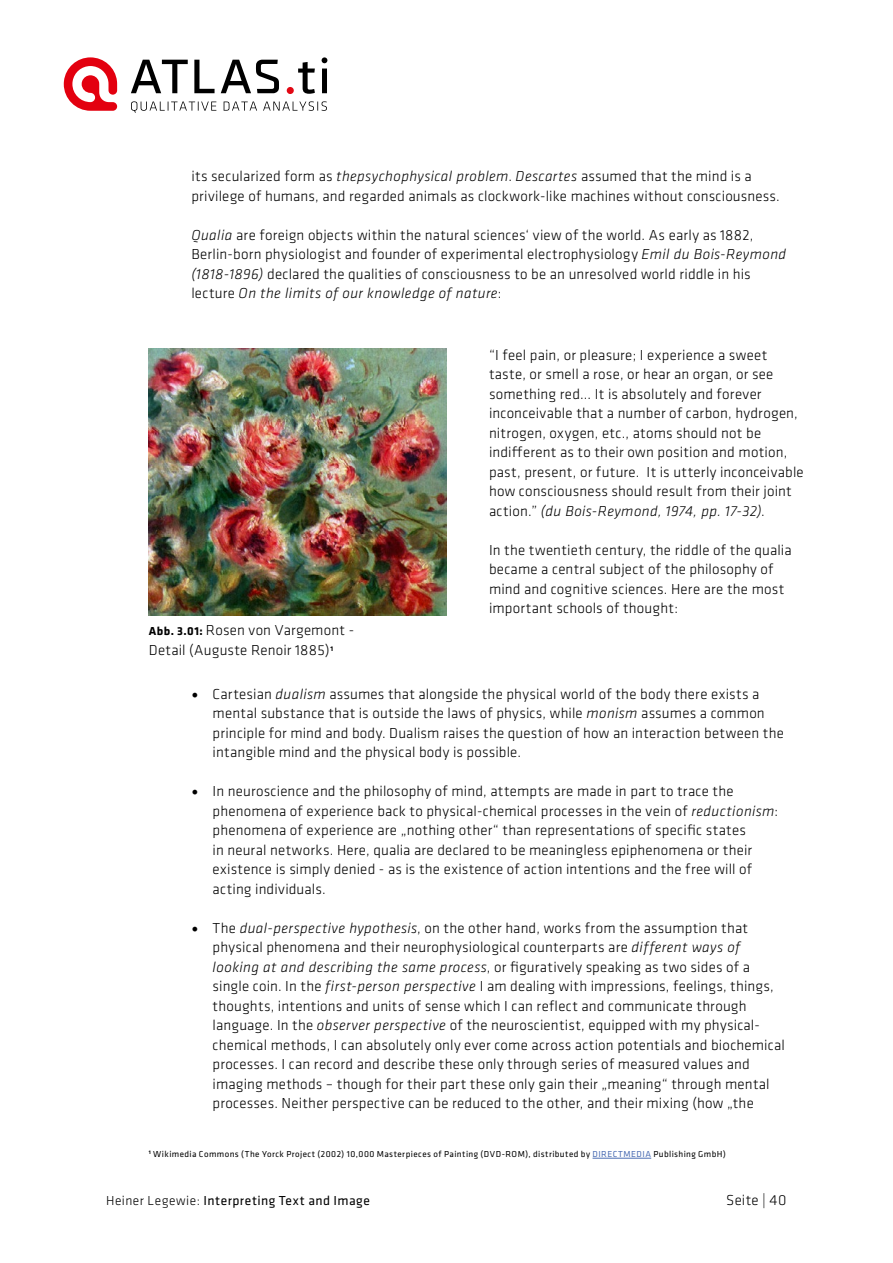
<style>
.page{position:relative;width:893px;height:1263px;background:#fff}
.page>*{position:absolute;margin:0;border:0;box-sizing:border-box;transform-origin:0 0}
.t1{font:300 15px/19.5px "Klavika Basic";letter-spacing:.015em;color:#000}
.t2{font:13.5px "Klavika Basic";letter-spacing:.035em;color:#000}
.t3{font:9px "Klavika Basic";letter-spacing:.05em;color:#000}
.s1{font-style:italic}
.s2{font-weight:700;font-size:12px}
.s3{font-family:"Minion Pro";font-weight:400;font-size:18px}
.s4{color:#4a6cb3}
.s5{font-weight:300}
</style>
<div class="page">
<svg style="left:64px;top:57px;width:53px;height:54px"></svg>
<svg style="left:131px;top:57px;width:196px;height:56px"></svg>
<hr style="left:593px;top:1158px;width:58px;height:1px;background:#4a6cb3">
<img style="left:149px;top:349px;width:297px;height:266px">
<p class="t1" style="left:191px;top:166px;width:590px">its secularized form as <span class="s1">thepsychophysical problem</span>. <span class="s1">Descartes</span> assumed that the mind is a privilege of humans, and regarded animals as clockwork-like machines without consciousness.</p>
<p class="t1" style="left:191px;top:225px;width:596px"><span class="s1">Qualia</span> are foreign objects within the natural sciences‘ view of the world. As early as 1882, Berlin-born physiologist and founder of experimental electrophysiology <span class="s1">Emil du Bois-Reymond (1818-1896)</span> declared the qualities of consciousness to be an unresolved world riddle in his lecture <span class="s1">On the limits of our knowledge of nature</span>:</p>
<p class="t1" style="left:149px;top:620px;width:207px"><span class="s2">Abb. 3.01:</span> Rosen von Vargemont -<br>Detail (Auguste Renoir 1885)<sup>1</sup></p>
<p class="t1" style="left:489px;top:345px;width:316px">“I feel pain, or pleasure; I experience a sweet taste, or smell a rose, or hear an organ, or see something red... It is absolutely and forever inconceivable that a number of carbon, hydrogen, nitrogen, oxygen, etc., atoms should not be indifferent as to their own position and motion, past, present, or future. It is utterly inconceivable how consciousness should result from their joint action.” <span class="s1">(du Bois-Reymond, 1974, pp. 17-32)</span>.</p>
<p class="t1" style="left:489px;top:540px;width:304px">In the twentieth century, the riddle of the qualia became a central subject of the philosophy of mind and cognitive sciences. Here are the most important schools of thought:</p>
<p class="t1" style="left:213px;top:684px;width:573px;text-indent:-21px"><span class="s3">•</span> Cartesian <span class="s1">dualism</span> assumes that alongside the physical world of the body there exists a mental substance that is outside the laws of physics, while <span class="s1">monism</span> assumes a common principle for mind and body. Dualism raises the question of how an interaction between the intangible mind and the physical body is possible.</p>
<p class="t1" style="left:213px;top:781px;width:567px;text-indent:-21px"><span class="s3">•</span> In neuroscience and the philosophy of mind, attempts are made in part to trace the phenomena of experience back to physical-chemical processes in the vein of <span class="s1">reductionism</span>: phenomena of experience are „nothing other“ than representations of specific states<br>in neural networks. Here, qualia are declared to be meaningless epiphenomena or their existence is simply denied - as is the existence of action intentions and the free will of acting individuals.</p>
<p class="t1" style="left:213px;top:918px;width:574px;text-indent:-21px"><span class="s3">•</span> The <span class="s1">dual-perspective hypothesis</span>, on the other hand, works from the assumption that physical phenomena and their neurophysiological counterparts are <span class="s1">different ways of looking at and describing the same process</span>, or figuratively speaking as two sides of a single coin. In the <span class="s1">first-person perspective</span> I am dealing with impressions, feelings, things, thoughts, intentions and units of sense which I can reflect and communicate through language. In the <span class="s1">observer perspective</span> of the neuroscientist, equipped with my physical&shy;chemical methods, I can absolutely only ever come across action potentials and biochemical processes. I can record and describe these only through series of measured values and imaging methods – though for their part these only gain their „meaning“ through mental processes. Neither perspective can be reduced to the other, and their mixing (how „the</p>
<p class="t3" style="left:149px;top:1148px;width:578px"><sup>1</sup> Wikimedia Commons (The Yorck Project (2002) 10,000 Masterpieces of Painting (DVD-ROM), distributed by <span class="s4">DIRECTMEDIA</span> Publishing GmbH)</p>
<p class="t2" style="left:106px;top:1192px;width:265px"><span class="s5">Heiner Legewie:</span> Interpreting Text and Image</p>
<p class="t1" style="left:726px;top:1190px;width:62px">Seite | 40</p>
</div>
